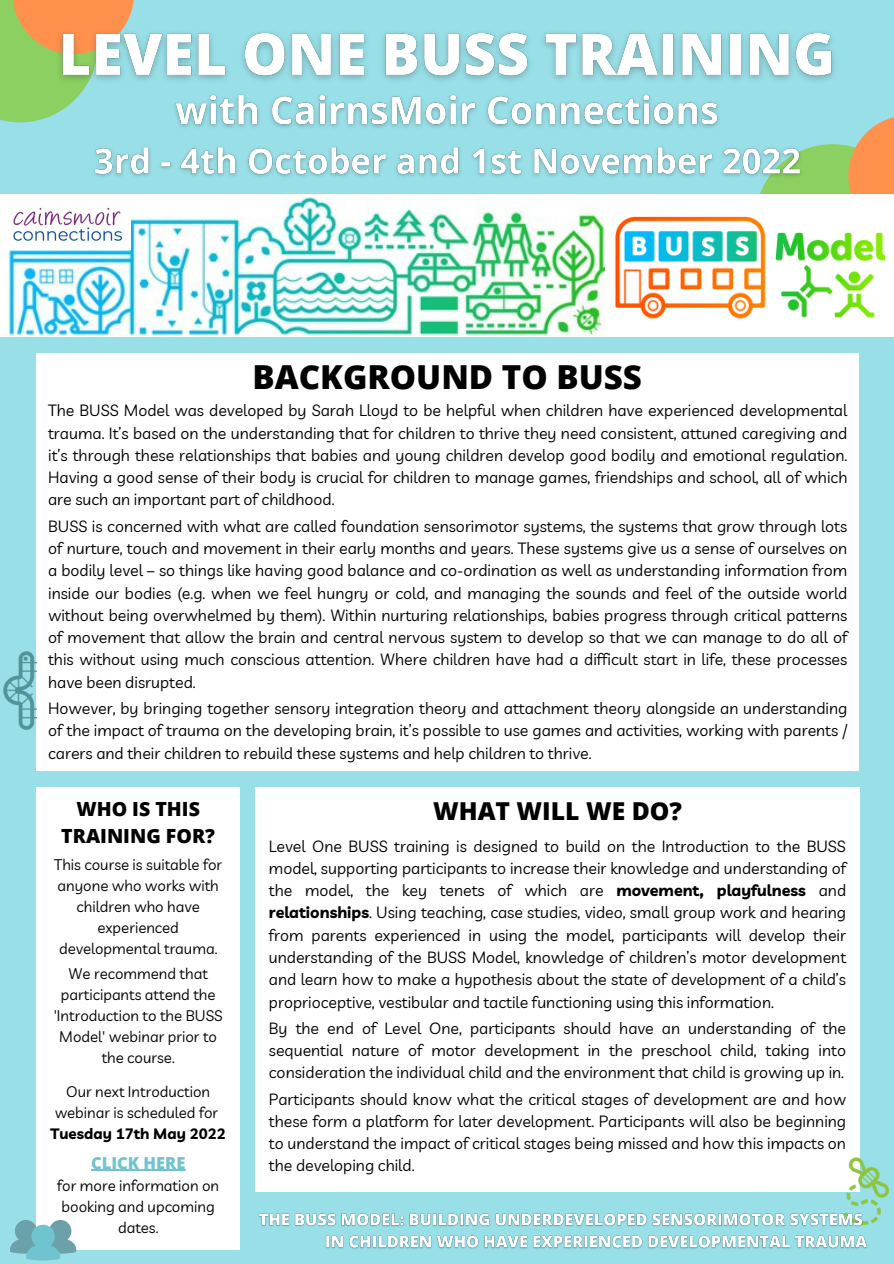
<style>
.page{position:relative;width:894px;height:1264px;background:#fff}
.page>*{position:absolute;margin:0;border:0;box-sizing:border-box;transform-origin:0 0}
.t1{font:800 33.15px "Open Sans";color:#000}
.t2{font:800 24.75px "Open Sans";color:#000}
.t3{font:800 19.5px/27px "Open Sans";color:#000;text-align:center}
.t4{font:800 16.5px "Open Sans";color:#70c4cf}
.t5{font:15.9px/22.2px "Livvic";color:#000;text-align:justify}
.t6{font:15px/21px "Livvic";color:#000;text-align:center}
.t7{font:700 15px "Livvic";color:#000}
.s1{font-weight:700}
</style>
<div class="page">
<div style="left:0;top:0;width:893px;height:1263px;background:#99dfe8"></div>
<div style="left:36px;top:353px;width:822px;height:417px;background:#fefffe"></div>
<div style="left:36px;top:787px;width:204px;height:463px;background:#fefffe"></div>
<div style="left:256px;top:787px;width:603px;height:404px;background:#fefffe"></div>
<svg style="left:10px;top:1220px;width:66px;height:40px"></svg>
<img style="left:4px;top:652px;width:32px;height:77px">
<svg style="left:760px;top:117px;width:133px;height:77px"></svg>
<img style="left:0;top:194px;width:605px;height:142px">
<img style="left:605px;top:194px;width:288px;height:142px">
<img style="left:843px;top:1157px;width:45px;height:67px">
<svg style="left:0;top:0;width:134px;height:122px"></svg>
<img style="left:94px;top:130px;width:713px;height:63px">
<img style="left:47px;top:4px;width:788px;height:101px">
<img style="left:258px;top:1203px;width:613px;height:46px">
<img style="left:168px;top:76px;width:559px;height:69px">
<hr style="left:91px;top:1169px;width:94px;height:1px;background:#70c4cf">
<img style="left:4px;top:198px;width:127px;height:51px">
<p class="t1" style="left:252px;top:353px;width:391px">BACKGROUND TO BUSS</p>
<p class="t5" style="left:48px;top:399px;width:800px">The BUSS Model was developed by Sarah Lloyd to be helpful when children have experienced developmental trauma. It’s based on the understanding that for children to thrive they need consistent, attuned caregiving and it’s through these relationships that babies and young children develop good bodily and emotional regulation.<br>Having a good sense of their body is crucial for children to manage games, friendships and school, all of which are such an important part of childhood.</p>
<p class="t5" style="left:48px;top:514px;width:800px">BUSS is concerned with what are called foundation sensorimotor systems, the systems that grow through lots of nurture, touch and movement in their early months and years. These systems give us a sense of ourselves on a bodily level – so things like having good balance and co-ordination as well as understanding information from inside our bodies (e.g. when we feel hungry or cold, and managing the sounds and feel of the outside world without being overwhelmed by them). Within nurturing relationships, babies progress through critical patterns of movement that allow the brain and central nervous system to develop so that we can manage to do all of this without using much conscious attention. Where children have had a difficult start in life, these processes have been disrupted.</p>
<p class="t5" style="left:48px;top:697px;width:800px">However, by bringing together sensory integration theory and attachment theory alongside an understanding of the impact of trauma on the developing brain, it’s possible to use games and activities, working with parents / carers and their children to rebuild these systems and help children to thrive.</p>
<p class="t3" style="left:61px;top:794px;width:155px">WHO IS THIS<br>TRAINING FOR?</p>
<p class="t6" style="left:54px;top:853px;width:169px">This course is suitable for anyone who works with children who have experienced developmental trauma.</p>
<p class="t6" style="left:54px;top:962px;width:170px">We recommend that participants attend the 'Introduction to the BUSS<br>Model' webinar prior to the course.</p>
<p class="t6" style="left:55px;top:1080px;width:165px">Our next Introduction webinar is scheduled for</p>
<p class="t7" style="left:50px;top:1123px;width:177px">Tuesday 17th May 2022</p>
<p class="t6" style="left:57px;top:1174px;width:163px">for more information on booking and upcoming dates.</p>
<p class="t4" style="left:91px;top:1151px;width:96px">CLICK HERE</p>
<p class="t2" style="left:433px;top:793px;width:250px">WHAT WILL WE DO?</p>
<p class="t5" style="left:269px;top:834px;width:578px">Level One BUSS training is designed to build on the Introduction to the BUSS model, supporting participants to increase their knowledge and understanding of the model, the key tenets of which are <span class="s1">movement, playfulness</span> and <span class="s1">relationships</span>. Using teaching, case studies, video, small group work and hearing from parents experienced in using the model, participants will develop their understanding of the BUSS Model, knowledge of children’s motor development and learn how to make a hypothesis about the state of development of a child’s proprioceptive, vestibular and tactile functioning using this information.</p>
<p class="t5" style="left:269px;top:1016px;width:578px">By the end of Level One, participants should have an understanding of the sequential nature of motor development in the preschool child, taking into consideration the individual child and the environment that child is growing up in.</p>
<p class="t5" style="left:269px;top:1087px;width:578px">Participants should know what the critical stages of development are and how these form a platform for later development. Participants will also be beginning to understand the impact of critical stages being missed and how this impacts on the developing child.</p>
</div>
